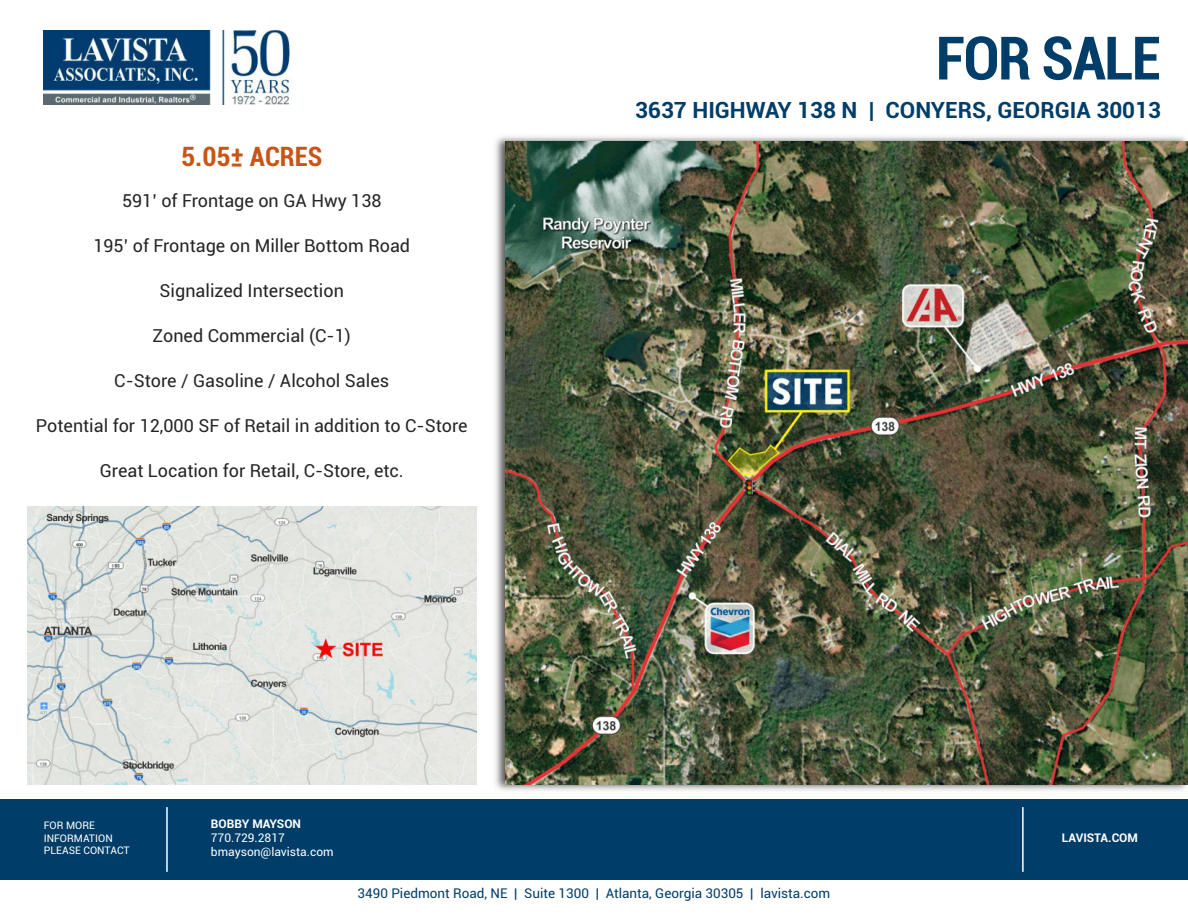
<style>
.page{position:relative;width:1188px;height:918px;background:#fff}
.page>*{position:absolute;margin:0;border:0;box-sizing:border-box;transform-origin:0 0}
.t1{font:700 condensed 60px "Roboto";letter-spacing:-.025em;color:#003d68}
.t2{font:700 condensed 27px "Roboto";color:#c85416}
.t3{font:700 22.5px "Roboto";color:#003d68}
.t4{font:18px "Roboto";color:#262526}
.t5{font:13.5px "Roboto";color:#003d68}
.t6{font:12px/14.4px "Roboto";color:#fff}
.t7{font:700 12px "Roboto";color:#fff}
.t8{font:10.5px/12.6px "Roboto";color:#fff}
</style>
<div class="page">
<div style="left:0;top:799px;width:1188px;height:81px;background:#003d68"></div>
<hr style="left:166px;top:807px;width:2px;height:65px;background:#fff">
<hr style="left:1022px;top:807px;width:2px;height:65px;background:#fff">
<img style="left:44px;top:30px;width:248px;height:75px">
<img style="left:495px;top:136px;width:693px;height:655px">
<img style="left:506px;top:142px;width:682px;height:643px">
<img style="left:27px;top:506px;width:450px;height:279px">
<h2 class="t2" style="left:181px;top:141px;width:143px">5.05± ACRES</h2>
<p class="t4" style="left:122px;top:193px;width:261px">591’ of Frontage on GA Hwy 138</p>
<p class="t4" style="left:93px;top:238px;width:318px">195’ of Frontage on Miller Bottom Road</p>
<p class="t4" style="left:160px;top:283px;width:186px">Signalized Intersection</p>
<p class="t4" style="left:153px;top:328px;width:200px">Zoned Commercial (C-1)</p>
<p class="t4" style="left:114px;top:373px;width:276px">C-Store / Gasoline / Alcohol Sales</p>
<p class="t4" style="left:36px;top:418px;width:433px">Potential for 12,000 SF of Retail in addition to C-Store</p>
<p class="t4" style="left:100px;top:463px;width:306px">Great Location for Retail, C-Store, etc.</p>
<p class="t8" style="left:44px;top:820px;width:88px">FOR MORE<br>INFORMATION<br>PLEASE CONTACT</p>
<p class="t7" style="left:211px;top:819px;width:92px">BOBBY MAYSON</p>
<p class="t6" style="left:211px;top:831px;width:124px">770.729.2817 bmayson@lavista.com</p>
<h1 class="t1" style="left:936px;top:24px;width:227px">FOR SALE</h1>
<p class="t3" style="left:635px;top:102px;width:527px">3637 HIGHWAY 138 N | CONYERS, GEORGIA 30013</p>
<p class="t7" style="left:1062px;top:833px;width:78px">LAVISTA.COM</p>
<p class="t5" style="left:358px;top:888px;width:474px">3490 Piedmont Road, NE | Suite 1300 | Atlanta, Georgia 30305 | lavista.com</p>
</div>
